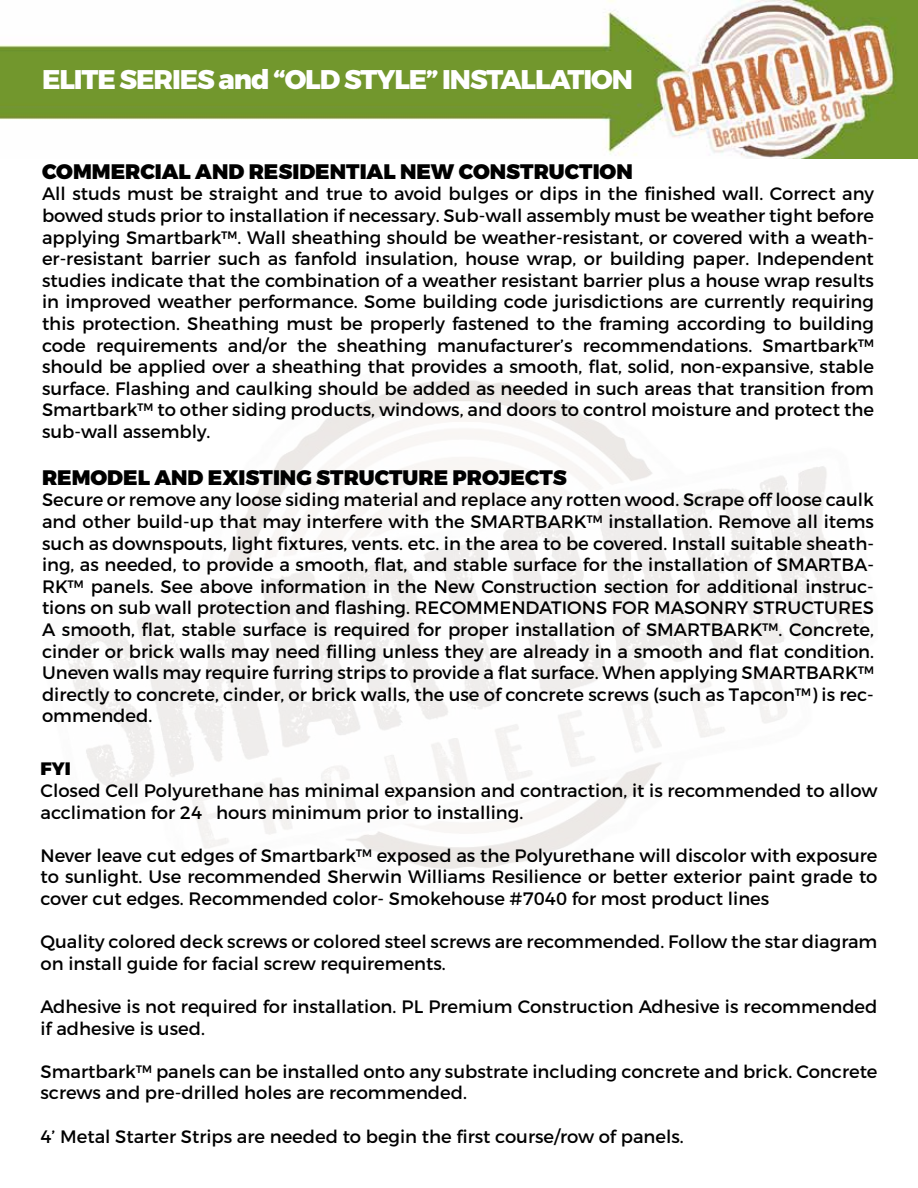
<style>
.page{position:relative;width:918px;height:1188px;background:#fff}
.page>*{position:absolute;margin:0;border:0;box-sizing:border-box;transform-origin:0 0}
.t1{font:800 27px "Montserrat";letter-spacing:-.04em;color:#fff}
.t2{font:900 21px "Montserrat";color:#000}
.t3{font:18px/21.6px "Montserrat";color:#000}
.t4{font:900 18px "Montserrat";color:#000}
</style>
<div class="page">
<img style="left:0;top:1px;width:918px;height:157px">
<h1 class="t1" style="left:42px;top:63px;width:592px">ELITE SERIES and “OLD STYLE” INSTALLATION</h1>
<p class="t2" style="left:42px;top:158px;width:592px">COMMERCIAL AND RESIDENTIAL NEW CONSTRUCTION</p>
<p class="t3" style="left:42px;top:183px;width:834px;text-align:justify">All studs must be straight and true to avoid bulges or dips in the finished wall. Correct any bowed studs prior to installation if necessary. Sub-wall assembly must be weather tight before applying Smartbark™. Wall sheathing should be weather-resistant, or covered with a weath&shy;er-resistant barrier such as fanfold insulation, house wrap, or building paper. Independent studies indicate that the combination of a weather resistant barrier plus a house wrap results in improved weather performance. Some building code jurisdictions are currently requiring this protection. Sheathing must be properly fastened to the framing according to building code requirements and/or the sheathing manufacturer’s recommendations. Smartbark™ should be applied over a sheathing that provides a smooth, flat, solid, non-expansive, stable surface. Flashing and caulking should be added as needed in such areas that transition from Smartbark™ to other siding products, windows, and doors to control moisture and protect the sub-wall assembly.</p>
<p class="t2" style="left:42px;top:464px;width:526px">REMODEL AND EXISTING STRUCTURE PROJECTS</p>
<p class="t3" style="left:42px;top:489px;width:834px;text-align:justify">Secure or remove any loose siding material and replace any rotten wood. Scrape off loose caulk and other build-up that may interfere with the SMARTBARK™ installation. Remove all items such as downspouts, light fixtures, vents. etc. in the area to be covered. Install suitable sheath&shy;ing, as needed, to provide a smooth, flat, and stable surface for the installation of SMARTBA-RK™ panels. See above information in the New Construction section for additional instruc&shy;tions on sub wall protection and flashing. RECOMMENDATIONS FOR MASONRY STRUCTURES A smooth, flat, stable surface is required for proper installation of SMARTBARK™. Concrete, cinder or brick walls may need filling unless they are already in a smooth and flat condition.<br>Uneven walls may require furring strips to provide a flat surface. When applying SMARTBARK™ directly to concrete, cinder, or brick walls, the use of concrete screws (such as Tapcon™) is rec&shy;ommended.</p>
<p class="t4" style="left:41px;top:758px;width:32px">FYI</p>
<p class="t3" style="left:41px;top:780px;width:838px">Closed Cell Polyurethane has minimal expansion and contraction, it is recommended to allow acclimation for 24 hours minimum prior to installing.</p>
<p class="t3" style="left:41px;top:844px;width:839px;text-align:justify">Never leave cut edges of Smartbark™ exposed as the Polyurethane will discolor with exposure to sunlight. Use recommended Sherwin Williams Resilience or better exterior paint grade to cover cut edges. Recommended color- Smokehouse #7040 for most product lines</p>
<p class="t3" style="left:41px;top:931px;width:838px">Quality colored deck screws or colored steel screws are recommended. Follow the star diagram on install guide for facial screw requirements.</p>
<p class="t3" style="left:41px;top:996px;width:839px">Adhesive is not required for installation. PL Premium Construction Adhesive is recommended if adhesive is used.</p>
<p class="t3" style="left:41px;top:1060px;width:838px">Smartbark™ panels can be installed onto any substrate including concrete and brick. Concrete screws and pre-drilled holes are recommended.</p>
<p class="t3" style="left:41px;top:1125px;width:645px">4’ Metal Starter Strips are needed to begin the first course/row of panels.</p>
</div>
